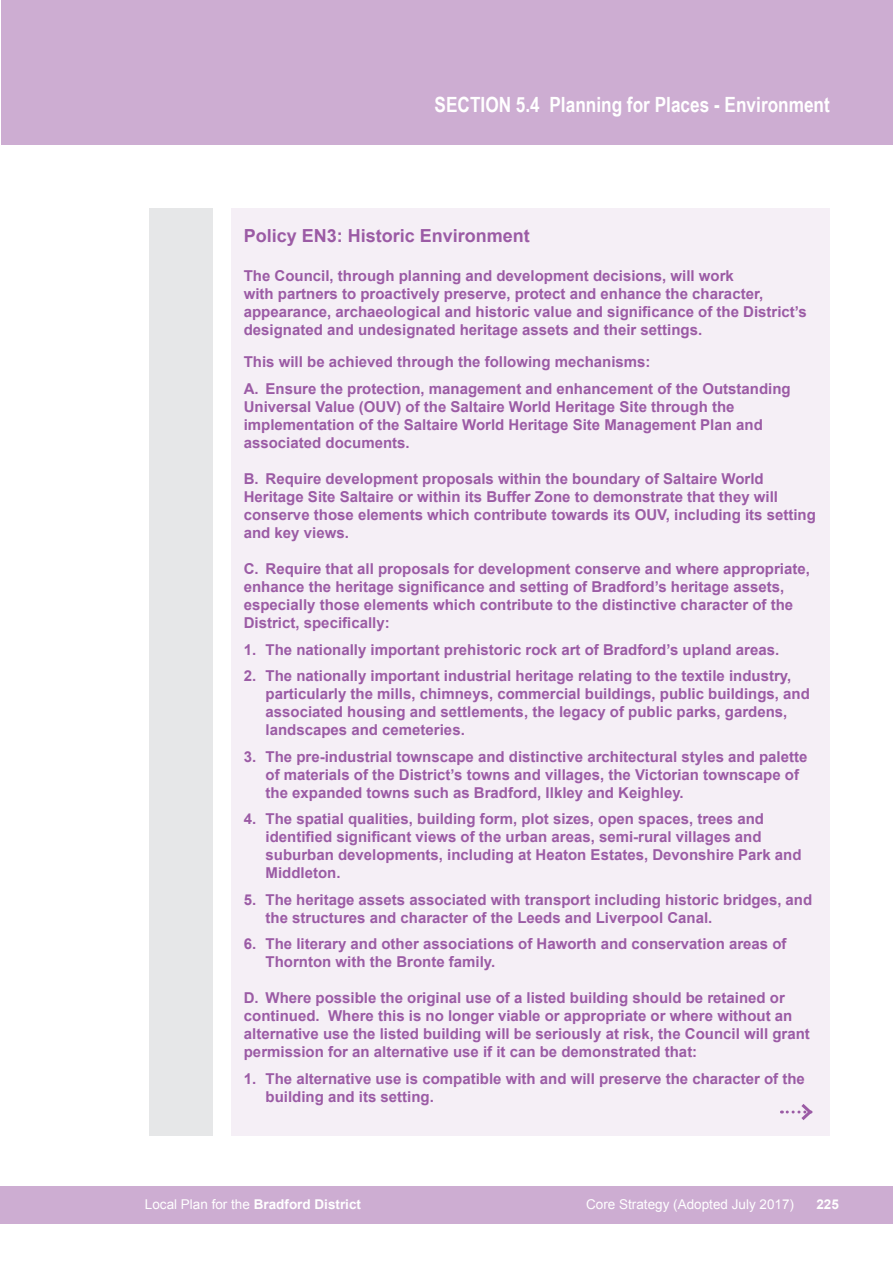
<style>
.page{position:relative;width:893px;height:1263px;background:#fff}
.page>*{position:absolute;margin:0;border:0;box-sizing:border-box;transform-origin:0 0}
.t1{font:700 21px "Arial Narrow";color:#fff}
.t2{font:700 18px "Arial";color:#9b5ba5}
.t3{font:700 15px/18px "Arial";color:#9b5ba5}
.t4{font:700 13.5px "Arial";color:#fff}
.t5{font:13.5px "Arial";color:#fff}
.s1{font-weight:400}
</style>
<div class="page">
<div style="left:0;top:1186px;width:893px;height:38px;background:#cdadd2"></div>
<div style="left:1px;top:0;width:892px;height:145px;background:#cdadd2"></div>
<div style="left:149px;top:208px;width:64px;height:927px;background:#e6e7e8"></div>
<div style="left:231px;top:208px;width:598px;height:927px;background:#f5eff6"></div>
<svg style="left:781px;top:1104px;width:32px;height:16px"></svg>
<h1 class="t1" style="left:435px;top:93px;width:397px">SECTION 5.4 Planning for Places - Environment</h1>
<p class="t2" style="left:244px;top:223px;width:288px">Policy EN3: Historic Environment</p>
<p class="t3" style="left:244px;top:267px;width:564px">The Council, through planning and development decisions, will work<br>with partners to proactively preserve, protect and enhance the character, appearance, archaeological and historic value and significance of the District’s designated and undesignated heritage assets and their settings.</p>
<p class="t3" style="left:244px;top:348px;width:548px;line-height:27px">This will be achieved through the following mechanisms:<br>A. Ensure the protection, management and enhancement of the Outstanding</p>
<p class="t3" style="left:244px;top:398px;width:521px">Universal Value (OUV) of the Saltaire World Heritage Site through the implementation of the Saltaire World Heritage Site Management Plan and associated documents.</p>
<p class="t3" style="left:244px;top:470px;width:574px">B. Require development proposals within the boundary of Saltaire World Heritage Site Saltaire or within its Buffer Zone to demonstrate that they will conserve those elements which contribute towards its OUV, including its setting and key views.</p>
<p class="t3" style="left:244px;top:560px;width:568px">C. Require that all proposals for development conserve and where appropriate, enhance the heritage significance and setting of Bradford’s heritage assets, especially those elements which contribute to the distinctive character of the District, specifically:</p>
<p class="t3" style="left:244px;top:641px;width:537px">1. The nationally important prehistoric rock art of Bradford’s upland areas.</p>
<p class="t3" style="left:266px;top:667px;width:546px;text-indent:-22px">2. The nationally important industrial heritage relating to the textile industry, particularly the mills, chimneys, commercial buildings, public buildings, and associated housing and settlements, the legacy of public parks, gardens, landscapes and cemeteries.</p>
<p class="t3" style="left:266px;top:748px;width:543px;text-indent:-22px">3. The pre-industrial townscape and distinctive architectural styles and palette of materials of the District’s towns and villages, the Victorian townscape of the expanded towns such as Bradford, Ilkley and Keighley.</p>
<p class="t3" style="left:266px;top:811px;width:537px;text-indent:-22px">4. The spatial qualities, building form, plot sizes, open spaces, trees and identified significant views of the urban areas, semi-rural villages and suburban developments, including at Heaton Estates, Devonshire Park and Middleton.</p>
<p class="t3" style="left:266px;top:891px;width:548px;text-indent:-22px">5. The heritage assets associated with transport including historic bridges, and the structures and character of the Leeds and Liverpool Canal.</p>
<p class="t3" style="left:266px;top:936px;width:522px;text-indent:-22px">6. The literary and other associations of Haworth and conservation areas of<br>Thornton with the Bronte family.</p>
<p class="t3" style="left:244px;top:990px;width:568px">D. Where possible the original use of a listed building should be retained or continued. Where this is no longer viable or appropriate or where without an alternative use the listed building will be seriously at risk, the Council will grant permission for an alternative use if it can be demonstrated that:</p>
<p class="t3" style="left:266px;top:1071px;width:541px;text-indent:-22px">1. The alternative use is compatible with and will preserve the character of the building and its setting.</p>
<p class="t4" style="left:145px;top:1195px;width:218px"><span class="s1">Local Plan for the</span> Bradford District</p>
<p class="t5" style="left:586px;top:1195px;width:209px">Core Strategy (Adopted July 2017)</p>
<p class="t4" style="left:816px;top:1195px;width:24px">225</p>
</div>
